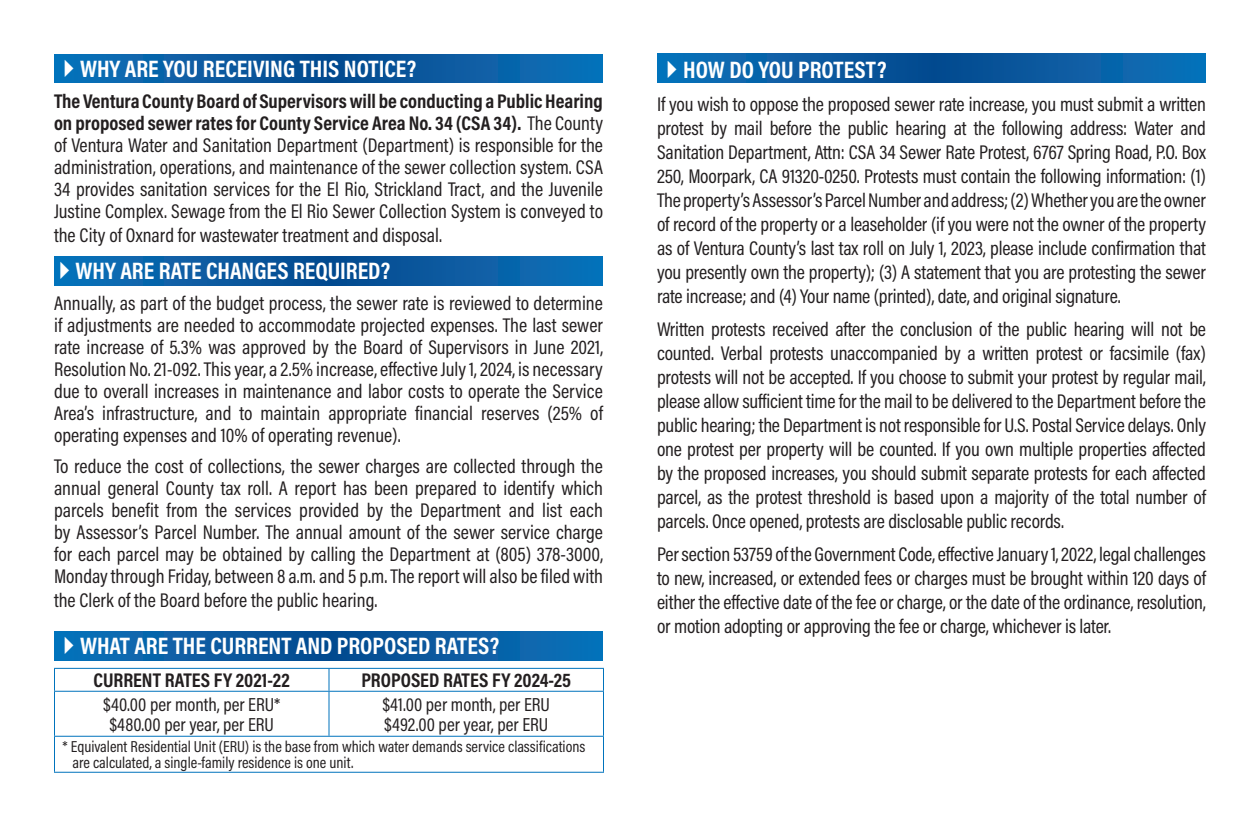
<style>
.page{position:relative;width:1260px;height:828px;background:#fff}
.page>*{position:absolute;margin:0;border:0;box-sizing:border-box;transform-origin:0 0}
.Paragraph_Style_1{font:700 24px "Acumin Pro Cond";color:#fff}
.Text{font:20px/24px "Acumin Pro Cond";color:#231f20;text-align:justify}
.t1{font:700 20px "Acumin Pro Cond";color:#231f20}
.t2{font:19px "Acumin Pro Cond";color:#231f20}
.t3{font:16px/16px "Acumin Pro Cond";color:#231f20}
.s1{font-weight:700}
</style>
<div class="page">
<svg style="left:54px;top:54px;width:549px;height:29px;background:#095da3"></svg>
<svg style="left:657px;top:54px;width:549px;height:28px;background:#095da3"></svg>
<svg style="left:54px;top:257px;width:549px;height:28px;background:#095da3"></svg>
<svg style="left:54px;top:632px;width:549px;height:28px;background:#095da3"></svg>
<hr style="left:54px;top:668px;width:275px;height:1px;background:#0073bc">
<svg style="left:54px;top:669px;width:1px;height:22px"></svg>
<hr style="left:329px;top:668px;width:275px;height:1px;background:#0073bc">
<hr style="left:328px;top:669px;width:2px;height:22px;background:#0073bc">
<svg style="left:603px;top:669px;width:1px;height:22px"></svg>
<hr style="left:54px;top:691px;width:275px;height:1px;background:#0073bc">
<hr style="left:54px;top:692px;width:1px;height:44px;background:#0073bc">
<hr style="left:329px;top:691px;width:275px;height:1px;background:#0073bc">
<hr style="left:328px;top:692px;width:2px;height:44px;background:#0073bc">
<hr style="left:603px;top:692px;width:1px;height:44px;background:#0073bc">
<hr style="left:54px;top:736px;width:275px;height:1px;background:#0073bc">
<hr style="left:54px;top:737px;width:1px;height:35px;background:#0073bc">
<hr style="left:329px;top:736px;width:275px;height:1px;background:#0073bc">
<hr style="left:603px;top:737px;width:1px;height:35px;background:#0073bc">
<hr style="left:54px;top:772px;width:275px;height:1px;background:#0073bc">
<hr style="left:329px;top:772px;width:275px;height:1px;background:#0073bc">
<svg style="left:65px;top:59px;width:9px;height:18px"></svg>
<svg style="left:60px;top:262px;width:9px;height:17px"></svg>
<svg style="left:65px;top:636px;width:9px;height:18px"></svg>
<svg style="left:668px;top:60px;width:9px;height:18px"></svg>
<p class="Paragraph_Style_1" style="left:80px;top:52px;width:338px">WHY ARE YOU RECEIVING THIS NOTICE?</p>
<p class="Text" style="left:54px;top:89px;width:551px;line-height:22px"><span class="s1">The Ventura County Board of Supervisors will be conducting a Public Hearing on proposed sewer rates for County Service Area No. 34 (CSA 34).</span> The County of Ventura Water and Sanitation Department (Department) is responsible for the administration, operations, and maintenance of the sewer collection system. CSA 34 provides sanitation services for the El Rio, Strickland Tract, and the Juvenile Justine Complex. Sewage from the El Rio Sewer Collection System is conveyed to</p>
<p class="Text" style="left:54px;top:222px;width:390px">the City of Oxnard for wastewater treatment and disposal.</p>
<p class="Paragraph_Style_1" style="left:76px;top:255px;width:316px">WHY ARE RATE CHANGES REQUIRED?</p>
<p class="Text" style="left:54px;top:292px;width:551px;line-height:22px">Annually, as part of the budget process, the sewer rate is reviewed to determine if adjustments are needed to accommodate projected expenses. The last sewer rate increase of 5.3% was approved by the Board of Supervisors in June 2021, Resolution No. 21-092. This year, a 2.5% increase, effective July 1, 2024, is necessary due to overall increases in maintenance and labor costs to operate the Service Area’s infrastructure, and to maintain appropriate financial reserves (25% of operating expenses and 10% of operating revenue).</p>
<p class="Text" style="left:54px;top:455px;width:551px;line-height:22px">To reduce the cost of collections, the sewer charges are collected through the annual general County tax roll. A report has been prepared to identify which parcels benefit from the services provided by the Department and list each by Assessor’s Parcel Number. The annual amount of the sewer service charge for each parcel may be obtained by calling the Department at (805) 378-3000, Monday through Friday, between 8 a.m. and 5 p.m. The report will also be filed with</p>
<p class="Text" style="left:54px;top:588px;width:325px">the Clerk of the Board before the public hearing.</p>
<p class="Paragraph_Style_1" style="left:80px;top:630px;width:421px">WHAT ARE THE CURRENT AND PROPOSED RATES?</p>
<p class="t1" style="left:94px;top:667px;width:198px">CURRENT RATES FY 2021-22</p>
<p class="t1" style="left:361px;top:667px;width:211px">PROPOSED RATES FY 2024-25</p>
<p class="t2" style="left:103px;top:692px;width:179px">$40.00 per month, per ERU*</p>
<p class="t2" style="left:109px;top:712px;width:166px">$480.00 per year, per ERU</p>
<p class="t2" style="left:382px;top:692px;width:169px">$41.00 per month, per ERU</p>
<p class="t2" style="left:384px;top:712px;width:166px">$492.00 per year, per ERU</p>
<p class="t3" style="left:72px;top:738px;width:514px;text-indent:-10px">* Equivalent Residential Unit (ERU) is the base from which water demands service classifications are calculated, a single-family residence is one unit.</p>
<p class="Paragraph_Style_1" style="left:683px;top:54px;width:205px">HOW DO YOU PROTEST?</p>
<p class="Text" style="left:657px;top:91px;width:551px">If you wish to oppose the proposed sewer rate increase, you must submit a written protest by mail before the public hearing at the following address: Water and Sanitation Department, Attn: CSA 34 Sewer Rate Protest, 6767 Spring Road, P.O. Box 250, Moorpark, CA 91320-0250. Protests must contain the following information: (1)<br>The property’s Assessor’s Parcel Number and address; (2) Whether you are the owner of record of the property or a leaseholder (if you were not the owner of the property as of Ventura County’s last tax roll on July 1, 2023, please include confirmation that you presently own the property); (3) A statement that you are protesting the sewer rate increase; and (4) Your name (printed), date, and original signature.</p>
<p class="Text" style="left:657px;top:316px;width:551px">Written protests received after the conclusion of the public hearing will not be counted. Verbal protests unaccompanied by a written protest or facsimile (fax) protests will not be accepted. If you choose to submit your protest by regular mail, please allow sufficient time for the mail to be delivered to the Department before the public hearing; the Department is not responsible for U.S. Postal Service delays. Only one protest per property will be counted. If you own multiple properties affected by the proposed increases, you should submit separate protests for each affected parcel, as the protest threshold is based upon a majority of the total number of parcels. Once opened, protests are disclosable public records.</p>
<p class="Text" style="left:657px;top:541px;width:551px">Per section 53759 of the Government Code, effective January 1, 2022, legal challenges to new, increased, or extended fees or charges must be brought within 120 days of either the effective date of the fee or charge, or the date of the ordinance, resolution, or motion adopting or approving the fee or charge, whichever is later.</p>
</div>
